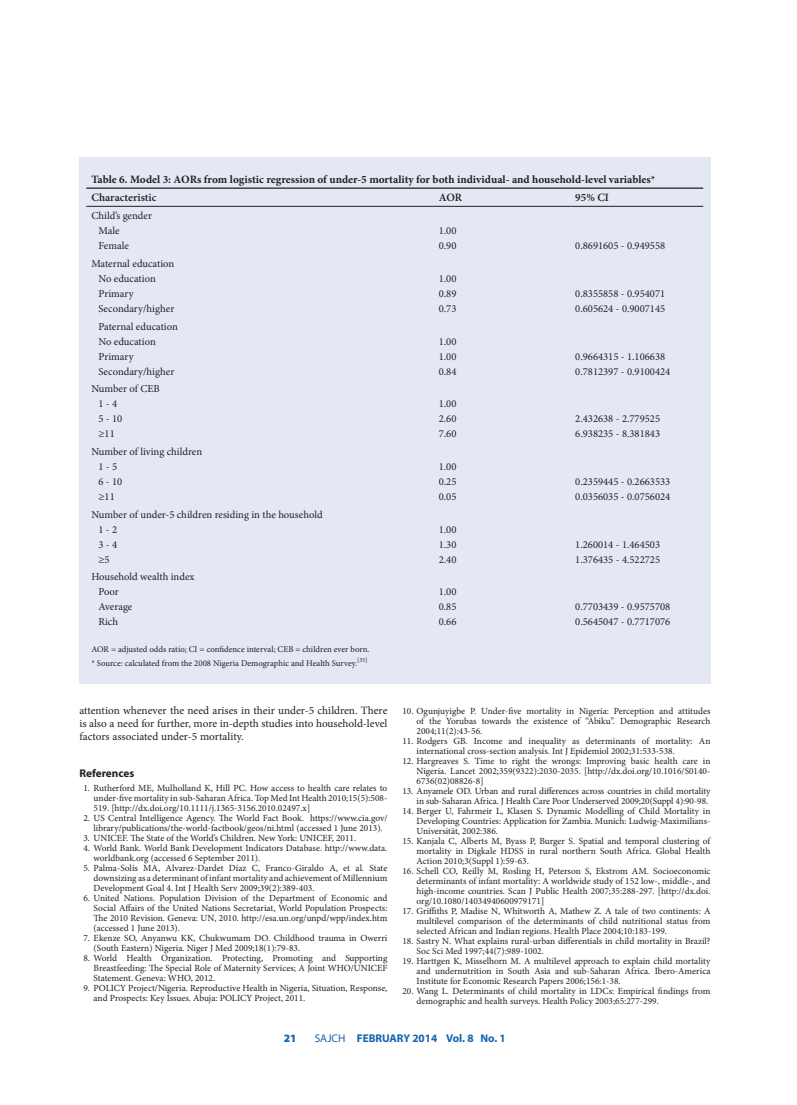
<style>
.page{position:relative;width:797px;height:1105px;background:#fff}
.page>*{position:absolute;margin:0;border:0;box-sizing:border-box;transform-origin:0 0}
.t1{font:11.25px/13.1px "Minion Pro";color:#231f20;text-align:justify}
.t2{font:700 11.25px "Minion Pro";color:#231f20}
.t3{font:700 11.25px "Myriad Pro";color:#1364b1}
.t4{font:600 11.25px "Minion Pro";color:#231f20}
.t5{font:700 11.25px "Myriad Pro";color:#231f20}
.t6{font:900 11.25px "Myriad Pro";color:#1364b1}
.t7{font:10.62px/15px "Minion Pro";color:#231f20}
.t8{font:9.38px/10px "Minion Pro";color:#231f20;text-align:justify}
.t9{font:8.75px/14px "Minion Pro";color:#231f20}
.t10{font:6.25px "Minion Pro";color:#231f20}
.s1{font-weight:400}
</style>
<div class="page">
<div style="left:79px;top:157px;width:631px;height:527px;background:#e3e8f4"></div>
<hr style="left:86px;top:206px;width:348px;height:1px;background:#231f20">
<hr style="left:434px;top:206px;width:136px;height:1px;background:#231f20">
<hr style="left:570px;top:206px;width:133px;height:1px;background:#231f20">
<hr style="left:86px;top:188px;width:348px;height:1px;background:#231f20">
<hr style="left:434px;top:188px;width:136px;height:1px;background:#231f20">
<hr style="left:570px;top:188px;width:133px;height:1px;background:#231f20">
<p class="t2" style="left:91px;top:172px;width:565px">Table 6. Model 3: AORs from logistic regression of under-5 mortality for both individual- and household-level variables*</p>
<p class="t4" style="left:91px;top:190px;width:67px">Characteristic</p>
<p class="t4" style="left:439px;top:190px;width:25px">AOR</p>
<p class="t4" style="left:575px;top:190px;width:35px">95% CI</p>
<p class="t7" style="left:98px;top:208px;width:55px;text-indent:-7px">Child’s gender<br>Male<br>Female</p>
<p class="t7" style="left:439px;top:223px;width:19px">1.00<br>0.90</p>
<p class="t7" style="left:575px;top:238px;width:91px">0.8691605 - 0.949558</p>
<p class="t7" style="left:98px;top:256px;width:77px;text-indent:-7px">Maternal education<br>No education<br>Primary<br>Secondary/higher</p>
<p class="t7" style="left:98px;top:319px;width:81px">Paternal education<br>No education<br>Primary<br>Secondary/higher</p>
<p class="t7" style="left:98px;top:381px;width:63px;text-indent:-7px">Number of CEB<br>1 - 4<br>5 - 10<br>≥11</p>
<p class="t7" style="left:98px;top:444px;width:105px;text-indent:-7px">Number of living children<br>1 - 5<br>6 - 10<br>≥11</p>
<p class="t7" style="left:98px;top:507px;width:226px;text-indent:-7px">Number of under-5 children residing in the household<br>1 - 2<br>3 - 4<br>≥5</p>
<p class="t7" style="left:98px;top:570px;width:98px;text-indent:-7px">Household wealth index<br>Poor<br>Average<br>Rich</p>
<p class="t9" style="left:91px;top:642px;width:280px">AOR = adjusted odds ratio; CI = confidence interval; CEB = children ever born. * Source: calculated from the 2008 Nigeria Demographic and Health Survey.</p>
<p class="t10" style="left:357px;top:656px;width:12px">[35]</p>
<p class="t1" style="left:79px;top:704px;width:309px">attention whenever the need arises in their under-5 children. There is also a need for further, more in-depth studies into household-level factors associated under-5 mortality.</p>
<p class="t5" style="left:79px;top:766px;width:56px">References</p>
<p class="t8" style="left:94px;top:783px;width:295px;text-indent:-10px">1. Rutherford ME, Mulholland K, Hill PC. How access to health care relates to under-five mortality in sub-Saharan Africa. Top Med Int Health 2010;15(5):508- 519. [http://dx.doi.org/10.1111/j.1365-3156.2010.02497.x]</p>
<p class="t8" style="left:83px;top:813px;width:305px;text-align:center">2. US Central Intelligence Agency. The World Fact Book. https://www.cia.gov/ library/publications/the-world-factbook/geos/ni.html (accessed 1 June 2013).</p>
<p class="t8" style="left:83px;top:833px;width:274px">3. UNICEF. The State of the World’s Children. New York: UNICEF, 2011.</p>
<p class="t8" style="left:94px;top:843px;width:295px;text-indent:-10px">4. World Bank. World Bank Development Indicators Database. http://www.data. worldbank.org (accessed 6 September 2011).</p>
<p class="t8" style="left:94px;top:863px;width:295px;text-indent:-10px">5. Palma-Solís MA, Alvarez-Dardet Díaz C, Franco-Giraldo A, et al. State downsizing as a determinant of infant mortality and achievement of Millennium Development Goal 4. Int J Health Serv 2009;39(2):389-403.</p>
<p class="t8" style="left:94px;top:893px;width:295px;text-indent:-10px">6. United Nations. Population Division of the Department of Economic and Social Affairs of the United Nations Secretariat, World Population Prospects:<br>The 2010 Revision. Geneva: UN, 2010. http://esa.un.org/unpd/wpp/index.htm (accessed 1 June 2013).</p>
<p class="t8" style="left:94px;top:933px;width:295px;text-indent:-10px">7. Ekenze SO, Anyanwu KK, Chukwumam DO. Childhood trauma in Owerri (South Eastern) Nigeria. Niger J Med 2009;18(1):79-83.</p>
<p class="t8" style="left:94px;top:953px;width:295px;text-indent:-10px">8. World Health Organization. Protecting, Promoting and Supporting Breastfeeding: The Special Role of Maternity Services; A Joint WHO/UNICEF Statement. Geneva: WHO, 2012.</p>
<p class="t8" style="left:94px;top:983px;width:295px;text-indent:-10px">9. POLICY Project/Nigeria. Reproductive Health in Nigeria, Situation, Response, and Prospects: Key Issues. Abuja: POLICY Project, 2011.</p>
<p class="t7" style="left:439px;top:271px;width:19px;text-align:justify">1.00<br>0.89<br>0.73</p>
<p class="t7" style="left:439px;top:334px;width:19px;text-align:justify">1.00<br>1.00<br>0.84</p>
<p class="t7" style="left:439px;top:396px;width:19px;text-align:justify">1.00<br>2.60<br>7.60</p>
<p class="t7" style="left:439px;top:459px;width:19px;text-align:justify">1.00<br>0.25<br>0.05</p>
<p class="t7" style="left:439px;top:522px;width:19px;text-align:justify">1.00<br>1.30<br>2.40</p>
<p class="t7" style="left:439px;top:585px;width:19px;text-align:justify">1.00<br>0.85<br>0.66</p>
<p class="t7" style="left:575px;top:286px;width:91px">0.8355858 - 0.954071<br>0.605624 - 0.9007145</p>
<p class="t7" style="left:575px;top:349px;width:97px">0.9664315 - 1.106638<br>0.7812397 - 0.9100424</p>
<p class="t7" style="left:575px;top:411px;width:86px">2.432638 - 2.779525<br>6.938235 - 8.381843</p>
<p class="t7" style="left:575px;top:474px;width:97px">0.2359445 - 0.2663533<br>0.0356035 - 0.0756024</p>
<p class="t7" style="left:575px;top:537px;width:86px">1.260014 - 1.464503<br>1.376435 - 4.522725</p>
<p class="t7" style="left:575px;top:600px;width:97px">0.7703439 - 0.9575708<br>0.5645047 - 0.7717076</p>
<p class="t8" style="left:416px;top:706px;width:295px;text-indent:-14px">10. Ogunjuyigbe P. Under-five mortality in Nigeria: Perception and attitudes of the Yorubas towards the existence of “Abiku”. Demographic Research 2004;11(2):43-56.</p>
<p class="t8" style="left:416px;top:736px;width:295px;text-indent:-14px">11. Rodgers GB. Income and inequality as determinants of mortality: An international cross-section analysis. Int J Epidemiol 2002;31:533-538.</p>
<p class="t8" style="left:416px;top:756px;width:295px;text-indent:-14px">12. Hargreaves S. Time to right the wrongs: Improving basic health care in Nigeria. Lancet 2002;359(9322):2030-2035. [http://dx.doi.org/10.1016/S0140- 6736(02)08826-8]</p>
<p class="t8" style="left:402px;top:786px;width:309px;text-align:right">13. Anyamele OD. Urban and rural differences across countries in child mortality in sub-Saharan Africa. J Health Care Poor Underserved 2009;20(Suppl 4):90-98.</p>
<p class="t8" style="left:416px;top:806px;width:295px;text-indent:-14px">14. Berger U, Fahrmeir L, Klasen S. Dynamic Modelling of Child Mortality in Developing Countries: Application for Zambia. Munich: Ludwig-Maximilians-Universität, 2002:386.</p>
<p class="t8" style="left:416px;top:836px;width:295px;text-indent:-14px">15. Kanjala C, Alberts M, Byass P, Burger S. Spatial and temporal clustering of mortality in Digkale HDSS in rural northern South Africa. Global Health Action 2010;3(Suppl 1):59-63.</p>
<p class="t8" style="left:416px;top:866px;width:295px;text-indent:-14px">16. Schell CO, Reilly M, Rosling H, Peterson S, Ekstrom AM. Socioeconomic determinants of infant mortality: A worldwide study of 152 low-, middle-, and high-income countries. Scan J Public Health 2007;35:288-297. [http://dx.doi. org/10.1080/14034940600979171]</p>
<p class="t8" style="left:416px;top:906px;width:295px;text-indent:-14px">17. Griffiths P, Madise N, Whitworth A, Mathew Z. A tale of two continents: A multilevel comparison of the determinants of child nutritional status from selected African and Indian regions. Health Place 2004;10:183-199.</p>
<p class="t8" style="left:416px;top:936px;width:295px;text-indent:-14px">18. Sastry N. What explains rural-urban differentials in child mortality in Brazil?<br>Soc Sci Med 1997;44(7):989-1002.</p>
<p class="t8" style="left:416px;top:956px;width:295px;text-indent:-14px">19. Harttgen K, Misselhorn M. A multilevel approach to explain child mortality and undernutrition in South Asia and sub-Saharan Africa. Ibero-America Institute for Economic Research Papers 2006;156:1-38.</p>
<p class="t8" style="left:416px;top:986px;width:295px;text-indent:-14px">20. Wang L. Determinants of child mortality in LDCs: Empirical findings from demographic and health surveys. Health Policy 2003;65:277-299.</p>
<p class="t6" style="left:284px;top:1032px;width:14px">21</p>
<p class="t3" style="left:315px;top:1031px;width:192px"><span class="s1">SAJCH</span> FEBRUARY 2014 Vol. 8 No. 1</p>
</div>
